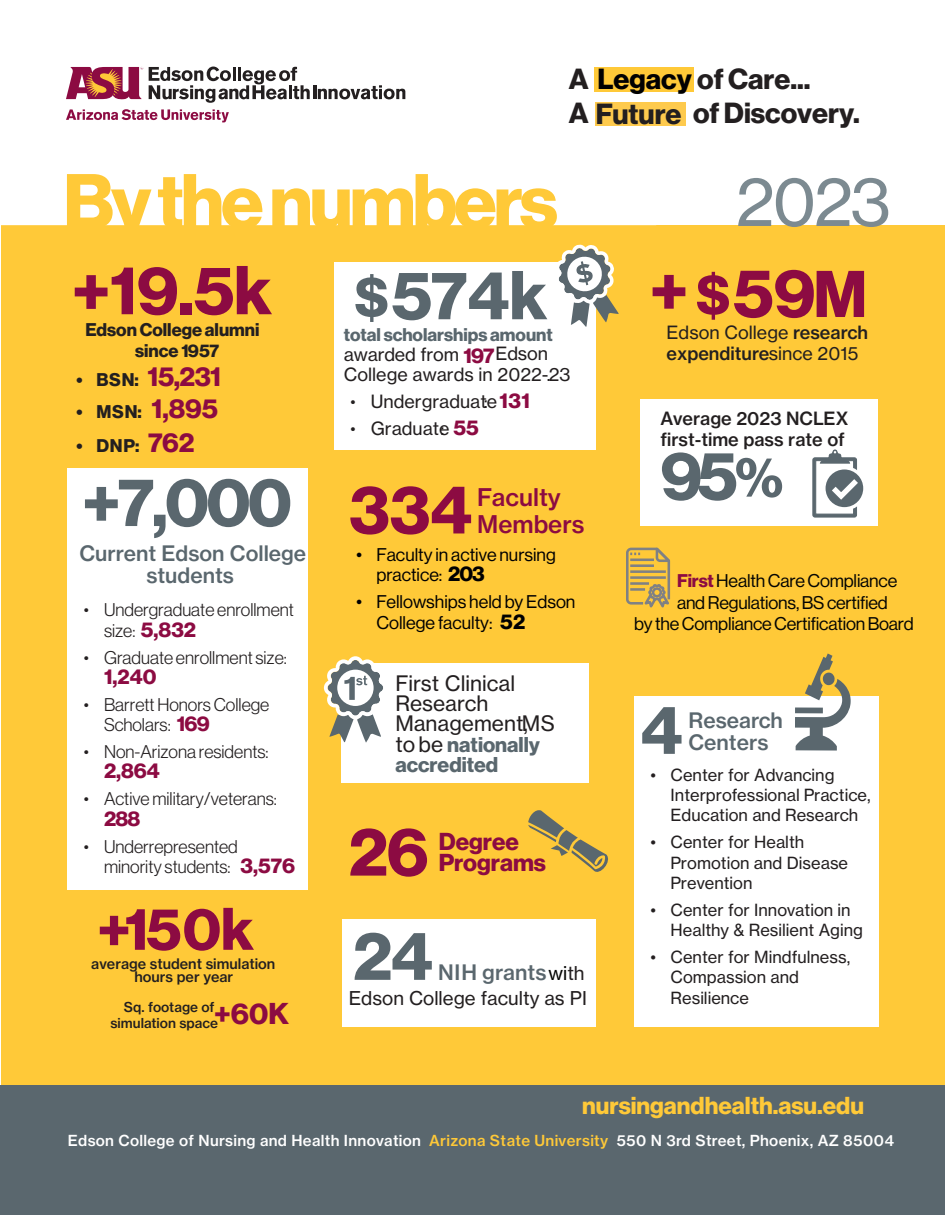
<style>
.page{position:relative;width:945px;height:1215px;background:#fff}
.page>*{position:absolute;margin:0;border:0;box-sizing:border-box;transform-origin:0 0}
.t1{font:75.9px "N Haas Grotesk DS Pro 75 Bd";letter-spacing:-.04em;color:#ffc938}
.t2{font:67.5px "N Haas Grotesk DS Pro 75 Bd";letter-spacing:-.02em;color:#5a676e}
.t3{font:67.5px "N Haas Grotesk DS Pro 75 Bd";letter-spacing:-.005em;color:#8c0b42}
.t4{font:66px "N Haas Grotesk TX Pro 55 Rg";color:#7c8a91}
.t5{font:58.65px "N Haas Grotesk DS Pro 75 Bd";color:#8c0b42}
.t6{font:28.5px/33.8px "N Haas Grotesk DS Pro 75 Bd";color:#231f20}
.t7{font:27px "N Haas Grotesk DS Pro 75 Bd";color:#8c0b42}
.t8{font:24px "N Haas Grotesk DS Pro 75 Bd";color:#ffc938}
.t9{font:24px/27px "N Haas Grotesk TX Pro 65 Md";color:#8c0b42}
.t10{font:24px/21.6px "N Haas Grotesk DS Pro 75 Bd";color:#8c0b42}
.t11{font:21px/21.6px "N Haas Grotesk TX Pro 65 Md";color:#5a676e;text-align:center}
.t12{font:21px/20.2px "N Haas Grotesk TX Pro 55 Rg";color:#231f20}
.t13{font:21px/20.2px "N Haas Grotesk DS Pro 75 Bd";color:#5a676e}
.t14{font:21px "N Haas Grotesk DS Pro 75 Bd";color:#8c0b42}
.t15{font:18.75px "N Haas Grotesk TX Pro 55 Rg";color:#231f20}
.t16{font:18px/20.2px "N Haas Grotesk DS Pro 45 Lt";color:#231f20}
.t17{font:18px/20.2px "N Haas Grotesk TX Pro 55 Rg";color:#231f20}
.t18{font:18px "N Haas Grotesk DS Pro 55 Rg";letter-spacing:-.01em;color:#040503}
.t19{font:18px/20.2px "N Haas Grotesk DS Pro 55 Rg";color:#000001}
.t20{font:18px/21px "N Haas Grotesk TX Pro 65 Md";color:#231f20}
.t21{font:18px/21.6px "N Haas Grotesk DS Pro 75 Bd";color:#231f20;text-align:center}
.t22{font:18px "N Haas Grotesk DS Pro 75 Bd";color:#5a676e}
.t23{font:16.5px/20.2px "N Haas Grotesk TX Pro 55 Rg";color:#231f20}
.t24{font:15px "N Haas Grotesk TX Pro 65 Md";letter-spacing:.02em;color:#fff}
.t25{font:14.4px/13.5px "N Haas Grotesk TX Pro 65 Md";color:#231f20;text-align:center}
.t26{font:13.5px/16.2px "N Haas Grotesk TX Pro 65 Md";color:#231f20}
.s1{color:#000001}
.s2{font-size:18px;color:#231f20}
.s3{font-size:27px;color:#8c0b42}
.s4{font-family:"N Haas Grotesk DS Pro 75 Bd";font-size:21px;color:#8c0b42}
.s5{font-size:55.5px}
.s6{font-family:"N Haas Grotesk DS Pro 45 Lt"}
.s7{font-family:"N Haas Grotesk TX Pro 55 Rg"}
.s8{font-family:"N Haas Grotesk DS Pro 75 Bd";font-size:21px}
.s9{font-family:"N Haas Grotesk TX Pro 55 Rg";color:#231f20}
.s10{font-family:"N Haas Grotesk TX Pro 55 Rg";font-size:18.75px;color:#040503}
.s11{font-family:"N Haas Grotesk TX Pro 55 Rg";font-size:18.75px;color:#231f20}
.s12{font-size:64.5px}
.s13{font-family:"N Haas Grotesk TX Pro 65 Md"}
.s14{font-family:"N Haas Grotesk DS Pro 75 Bd";color:#8c0b42}
.s15{color:#ffc938}
</style>
<div class="page">
<div style="left:1px;top:172px;width:944px;height:989px;background:#ffc938"></div>
<div style="left:0;top:1086px;width:945px;height:129px;background:#5a676e"></div>
<div style="left:68px;top:469px;width:240px;height:421px;background:#fff"></div>
<div style="left:634px;top:696px;width:244px;height:331px;background:#fff"></div>
<svg style="left:795px;top:653px;width:56px;height:98px"></svg>
<div style="left:640px;top:399px;width:238px;height:127px;background:#fff"></div>
<div style="left:813px;top:458px;width:44px;height:59px;background:#5a676e;border-radius:2px"></div>
<div style="left:812px;top:457px;width:45px;height:60px;border:1px solid #5a676e;border-radius:2px"></div>
<div style="left:816px;top:461px;width:38px;height:53px;background:#fff"></div>
<div style="left:815px;top:460px;width:39px;height:55px;border:1px solid #5a676e"></div>
<svg style="left:820px;top:449px;width:30px;height:15px"></svg>
<svg style="left:824px;top:468px;width:41px;height:41px"></svg>
<div style="left:822px;top:466px;width:45px;height:44px;border:3px solid #fff;border-radius:50%"></div>
<svg style="left:826px;top:473px;width:38px;height:31px"></svg>
<svg style="left:1px;top:66px;width:944px;height:159px"></svg>
<svg style="left:66px;top:109px;width:163px;height:13px"></svg>
<svg style="left:66px;top:67px;width:77px;height:33px"></svg>
<svg style="left:149px;top:67px;width:161px;height:36px"></svg>
<hr style="left:313px;top:85px;width:4px;height:14px;background:#231f20">
<svg style="left:318px;top:85px;width:87px;height:14px"></svg>
<div style="left:595px;top:68px;width:99px;height:24px;background:#ffc938"></div>
<div style="left:596px;top:102px;width:90px;height:23px;background:#feca4d"></div>
<div style="left:341px;top:664px;width:248px;height:119px;background:#fff"></div>
<svg style="left:324px;top:656px;width:63px;height:87px"></svg>
<div style="left:334px;top:262px;width:262px;height:187px;background:#fff"></div>
<svg style="left:558px;top:244px;width:61px;height:83px"></svg>
<div style="left:342px;top:919px;width:254px;height:108px;background:#fff"></div>
<svg style="left:528px;top:810px;width:80px;height:62px"></svg>
<svg style="left:626px;top:547px;width:45px;height:61px"></svg>
<h3 class="t6" style="left:569px;top:62px;width:293px">A <span class="s1">Legacy</span> of Care...<br>A Future of Discovery.</h3>
<h1 class="t1" style="left:63px;top:157px;width:496px">By the numbers</h1>
<h3 class="t4" style="left:736px;top:161px;width:157px">2023</h3>
<h2 class="t3" style="left:72px;top:251px;width:201px">+19.5k</h2>
<p class="t21" style="left:85px;top:319px;width:176px">Edson College alumni since 1957</p>
<h3 class="t7" style="left:76px;top:361px;width:146px"><span class="s2">• BSN:</span> 15,231</h3>
<p class="t21" style="left:76px;top:401px;width:143px">• MSN: <span class="s3">1,895</span></p>
<p class="t21" style="left:76px;top:435px;width:120px">• DNP: <span class="s3">762</span></p>
<h2 class="t2" style="left:82px;top:463px;width:211px">+7,000</h2>
<p class="t11" style="left:80px;top:543px;width:228px">Current Edson College students</p>
<p class="t16" style="left:104px;top:600px;width:191px;text-indent:-20px">• Undergraduate enrollment size: <span class="s4">5,832</span></p>
<p class="t16" style="left:84px;top:647px;width:205px">• Graduate enrollment size:</p>
<p class="t14" style="left:104px;top:664px;width:54px">1,240</p>
<p class="t16" style="left:104px;top:695px;width:167px;text-indent:-20px">• Barrett Honors College<br>Scholars: <span class="s4">169</span></p>
<p class="t16" style="left:84px;top:742px;width:186px">• Non-Arizona residents:</p>
<p class="t14" style="left:104px;top:759px;width:57px">2,864</p>
<p class="t16" style="left:84px;top:789px;width:195px">• Active military/veterans:</p>
<p class="t14" style="left:104px;top:806px;width:38px">288</p>
<p class="t16" style="left:104px;top:836px;width:193px;text-indent:-20px">• Underrepresented minority students: <span class="s4">3,576</span></p>
<h3 class="t5" style="left:97px;top:895px;width:158px">+150k</h3>
<p class="t25" style="left:91px;top:957px;width:186px">average student simulation hours per year</p>
<p class="t26" style="left:110px;top:999px;width:180px;text-indent:14px">Sq. footage of<br>simulation space<sup>+60K</sup></p>
<h2 class="t2" style="left:355px;top:256px;width:194px"><span class="s5">$</span>574k</h2>
<p class="t22" style="left:344px;top:324px;width:210px">total scholarships amount</p>
<p class="t17" style="left:344px;top:344px;width:228px">awarded from <span class="s4">197</span>Edson<br>College awards in 2022-23</p>
<p class="t17" style="left:547px;top:365px;width:5px">.</p>
<p class="t17" style="left:351px;top:392px;width:181px"><span class="s6">•</span> Undergraduate: <span class="s4">131</span></p>
<p class="t17" style="left:351px;top:419px;width:130px"><span class="s6">•</span> Graduate: <span class="s4">55</span></p>
<h2 class="t3" style="left:349px;top:470px;width:124px">334</h2>
<h3 class="t9" style="left:477px;top:484px;width:109px">Faculty<br>Members</h3>
<p class="t19" style="left:376px;top:545px;width:181px;text-indent:-20px"><span class="s7">•</span> Faculty in active nursing practice: <span class="s8">203</span></p>
<p class="t19" style="left:376px;top:592px;width:201px;text-indent:-20px"><span class="s7">•</span> Fellowships held by Edson<br>College faculty: <span class="s8">52</span></p>
<p class="t12" style="left:395px;top:673px;width:161px">First Clinical<br>Research<br>Management, MS</p>
<p class="t13" style="left:395px;top:734px;width:146px"><span class="s9">to be</span> nationally accredited</p>
<h2 class="t3" style="left:349px;top:812px;width:81px">26</h2>
<h3 class="t10" style="left:439px;top:831px;width:109px">Degree<br>Programs</h3>
<h2 class="t2" style="left:353px;top:917px;width:81px">24</h2>
<p class="t11" style="left:438px;top:961px;width:148px">NIH grants <span class="s10">wi</span><span class="s11">th</span></p>
<p class="t15" style="left:349px;top:987px;width:240px">Edson College faculty as PI</p>
<h2 class="t3" style="left:696px;top:254px;width:173px"><span class="s5">$</span>59<span class="s12">M</span></h2>
<p class="t20" style="left:666px;top:343px;width:193px">expenditure <span class="s7">since 2015</span></p>
<h2 class="t3" style="left:650px;top:251px;width:40px">+</h2>
<p class="t17" style="left:667px;top:322px;width:203px">Edson College <span class="s13">research</span></p>
<p class="t20" style="left:661px;top:408px;width:190px">Average 2023 NCLEX first-time pass rate of</p>
<h2 class="t2" style="left:661px;top:437px;width:124px">95<span class="s5">%</span></h2>
<p class="t18" style="left:677px;top:570px;width:222px"><span class="s14">First</span> Health Care Compliance</p>
<p class="t18" style="left:677px;top:592px;width:212px">and Regulations, BS certified</p>
<p class="t18" style="left:634px;top:614px;width:281px">by the Compliance Certification Board</p>
<h2 class="t2" style="left:641px;top:691px;width:43px">4</h2>
<p class="t23" style="left:671px;top:765px;width:202px;text-indent:-20px">• Center for Advancing<br>Interprofessional Practice,<br>Education and Research</p>
<p class="t23" style="left:671px;top:832px;width:179px;text-indent:-20px">• Center for Health<br>Promotion and Disease<br>Prevention</p>
<p class="t23" style="left:671px;top:900px;width:194px;text-indent:-20px">• Center for Innovation in<br>Healthy &amp; Resilient Aging</p>
<p class="t23" style="left:671px;top:947px;width:181px;text-indent:-20px">• Center for Mindfulness,<br>Compassion and<br>Resilience</p>
<p class="t11" style="left:688px;top:710px;width:96px;text-align:left">Research<br>Centers</p>
<h3 class="t8" style="left:582px;top:1092px;width:283px">nursingandhealth.asu.edu</h3>
<p class="t24" style="left:68px;top:1131px;width:828px">Edson College of Nursing and Health Innovation <span class="s15">Arizona State University</span> 550 N 3rd Street, Phoenix, AZ 85004</p>
</div>
